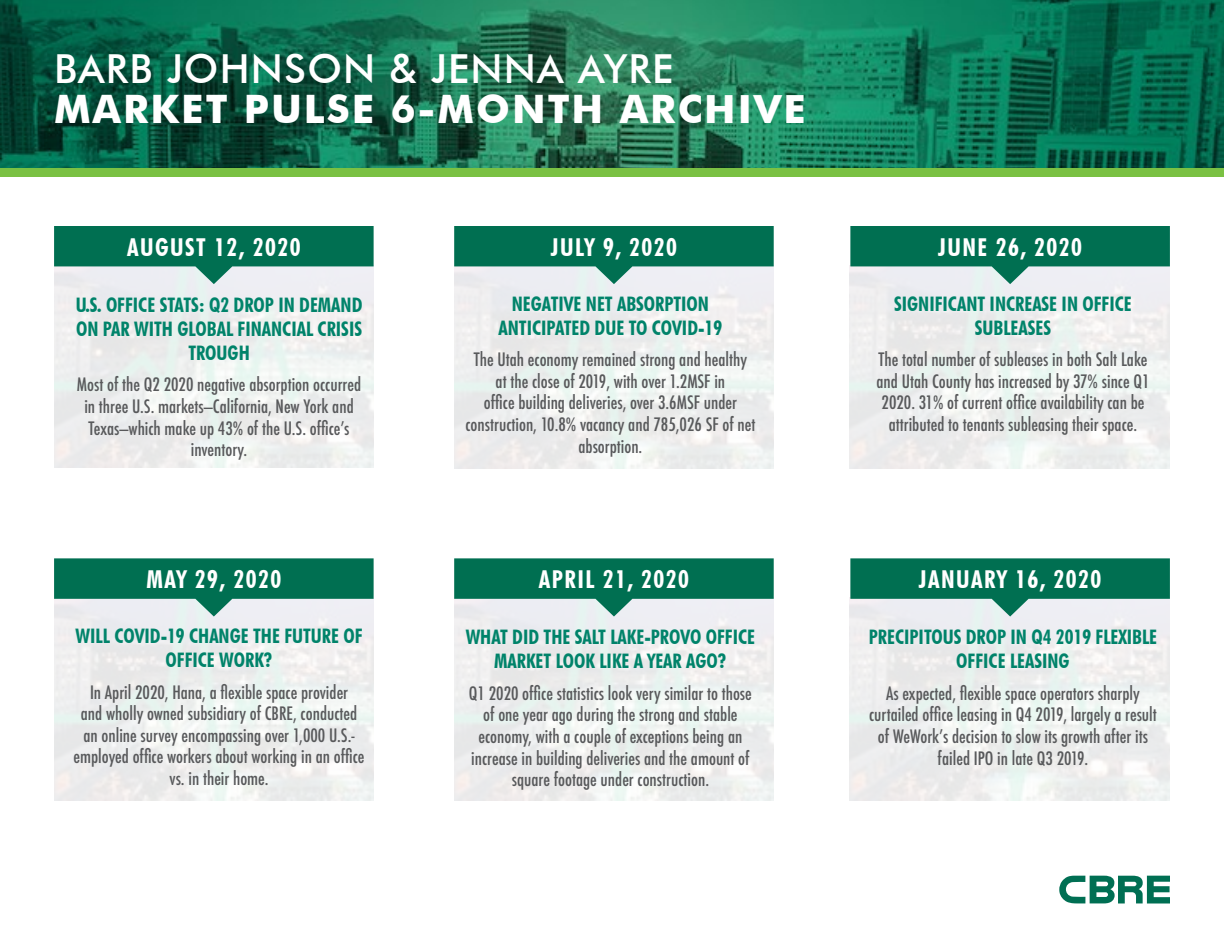
<style>
.page{position:relative;width:1224px;height:936px;background:#fff}
.page>*{position:absolute;margin:0;border:0;box-sizing:border-box;transform-origin:0 0}
.t1{font:500 40px "Futura BT";letter-spacing:.03em;color:#fff}
.t2{font:700 39.2px "Futura BT";letter-spacing:.05em;color:#fff}
.t3{font:700 condensed 24.6px "Futura BT";letter-spacing:.06em;color:#fff}
.t4{font:700 condensed 20px/24px "Futura BT";color:#00836a;text-align:center}
.t5{font:500 condensed 18px/21.6px "Futura";color:#58595b;text-align:center}
.s1{font-size:38.8px}
</style>
<div class="page">
<svg style="left:850px;top:226px;width:320px;height:58px;background:#44937f"></svg>
<svg style="left:454px;top:226px;width:320px;height:58px;background:#43937f"></svg>
<svg style="left:850px;top:558px;width:320px;height:59px;background:#479581"></svg>
<svg style="left:454px;top:558px;width:320px;height:59px;background:#469581"></svg>
<svg style="left:54px;top:558px;width:320px;height:59px;background:#469481"></svg>
<svg style="left:54px;top:226px;width:320px;height:58px;background:#43937f"></svg>
<img style="left:1px;top:0;width:1223px;height:168px">
<div style="left:1px;top:168px;width:1223px;height:9px;background:#7ac143"></div>
<svg style="left:1059px;top:876px;width:111px;height:28px"></svg>
<h1 class="t1" style="left:54px;top:44px;width:621px">BARB JOHNSON &amp; JENNA AYRE</h1>
<h2 class="t2" style="left:54px;top:85px;width:753px">MARKET PULSE 6-MONTH AR<span class="s1">CHIVE</span></h2>
<h3 class="t3" style="left:127px;top:232px;width:175px">AUGUST 12, 2020</h3>
<p class="t4" style="left:76px;top:293px;width:288px">U.S. OFFICE STATS: Q2 DROP IN DEMAND<br>ON PAR WITH GLOBAL FINANCIAL CRISIS<br>TROUGH</p>
<p class="t5" style="left:77px;top:374px;width:286px">Most of the Q2 2020 negative absorption occurred in three U.S. markets—California, New York and Texas—which make up 43% of the U.S. office’s inventory.</p>
<h3 class="t3" style="left:146px;top:565px;width:136px">MAY 29, 2020</h3>
<p class="t4" style="left:76px;top:624px;width:288px">WILL COVID-19 CHANGE THE FUTURE OF<br>OFFICE WORK?</p>
<p class="t5" style="left:74px;top:681px;width:292px">In April 2020, Hana, a flexible space provider<br>and wholly owned subsidiary of CBRE, conducted an online survey encompassing over 1,000 U.S.- employed office workers about working in an office vs. in their home.</p>
<h3 class="t3" style="left:551px;top:232px;width:128px">JULY 9, 2020</h3>
<h3 class="t3" style="left:938px;top:232px;width:145px">JUNE 26, 2020</h3>
<p class="t4" style="left:499px;top:291px;width:225px">NEGATIVE NET ABSORPTION<br>ANTICIPATED DUE TO COVID-19</p>
<p class="t5" style="left:465px;top:349px;width:291px">The Utah economy remained strong and healthy<br>at the close of 2019, with over 1.2MSF in<br>office building deliveries, over 3.6MSF under construction, 10.8% vacancy and 785,026 SF of net absorption.</p>
<p class="t4" style="left:894px;top:291px;width:239px">SIGNIFICANT INCREASE IN OFFICE<br>SUBLEASES</p>
<p class="t5" style="left:876px;top:349px;width:275px">The total number of subleases in both Salt Lake and Utah County has increased by 37% since Q1<br>2020. 31% of current office availability can be attributed to tenants subleasing their space.</p>
<h3 class="t3" style="left:539px;top:565px;width:152px">APRIL 21, 2020</h3>
<h3 class="t3" style="left:919px;top:565px;width:184px">JANUARY 16, 2020</h3>
<p class="t4" style="left:466px;top:625px;width:291px">WHAT DID THE SALT LAKE-PROVO OFFICE<br>MARKET LOOK LIKE A YEAR AGO?</p>
<p class="t5" style="left:469px;top:682px;width:284px">Q1 2020 office statistics look very similar to those of one year ago during the strong and stable economy, with a couple of exceptions being an increase in building deliveries and the amount of square footage under construction.</p>
<p class="t4" style="left:869px;top:625px;width:290px">PRECIPITOUS DROP IN Q4 2019 FLEXIBLE<br>OFFICE LEASING</p>
<p class="t5" style="left:869px;top:682px;width:289px">As expected, flexible space operators sharply curtailed office leasing in Q4 2019, largely a result of WeWork’s decision to slow its growth after its failed IPO in late Q3 2019.</p>
</div>
